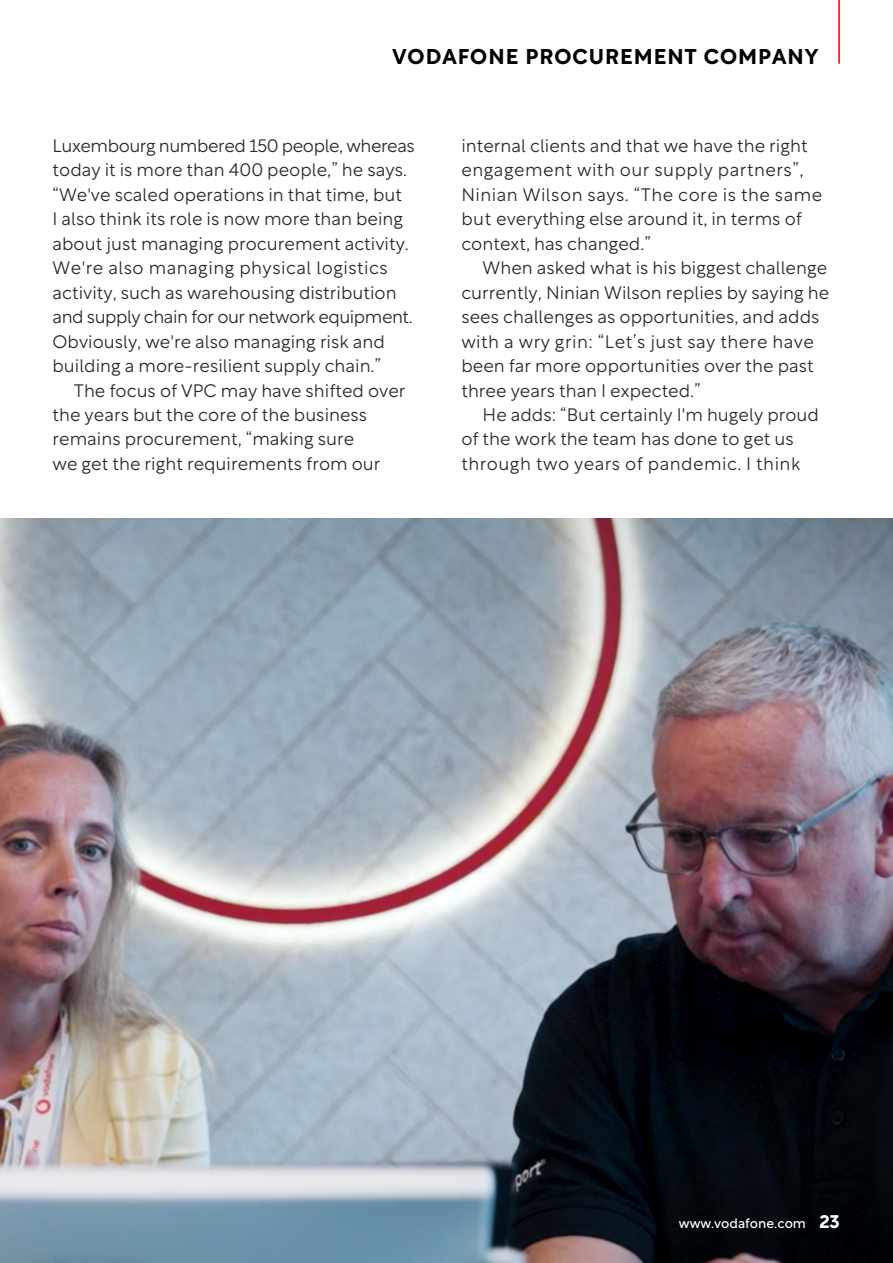
<style>
.page{position:relative;width:893px;height:1263px;background:#fff}
.page>*{position:absolute;margin:0;border:0;box-sizing:border-box;transform-origin:0 0}
.t1{font:700 21px "Rotunda";letter-spacing:.05em;color:#000}
.t2{font:300 18px/24.5px "Rotunda";color:#282828}
.t3{font:13.5px "Rotunda";color:#fff}
.s1{font-weight:700;font-size:18px}
</style>
<div class="page">
<img style="left:0;top:519px;width:893px;height:744px">
<hr style="left:838px;top:0;width:2px;height:64px;background:#e60000">
<p class="t1" style="left:393px;top:39px;width:428px">VODAFONE PROCUREMENT COMPANY</p>
<p class="t2" style="left:53px;top:132px;width:364px">Luxembourg numbered 150 people, whereas today it is more than 400 people,” he says. “We've scaled operations in that time, but<br>I also think its role is now more than being about just managing procurement activity.<br>We're also managing physical logistics activity, such as warehousing distribution and supply chain for our network equipment.<br>Obviously, we're also managing risk and building a more-resilient supply chain.”</p>
<p class="t2" style="left:53px;top:376px;width:355px;text-indent:21px">The focus of VPC may have shifted over the years but the core of the business remains procurement, “making sure<br>we get the right requirements from our</p>
<p class="t2" style="left:461px;top:132px;width:362px">internal clients and that we have the right engagement with our supply partners”, Ninian Wilson says. “The core is the same but everything else around it, in terms of context, has changed.”</p>
<p class="t2" style="left:461px;top:254px;width:369px;text-indent:21px">When asked what is his biggest challenge currently, Ninian Wilson replies by saying he sees challenges as opportunities, and adds with a wry grin: “Let’s just say there have been far more opportunities over the past three years than I expected.”</p>
<p class="t2" style="left:461px;top:401px;width:359px;text-indent:21px">He adds: “But certainly I'm hugely proud of the work the team has done to get us through two years of pandemic. I think</p>
<p class="t3" style="left:679px;top:1212px;width:162px">www.vodafone.com <span class="s1">23</span></p>
</div>
